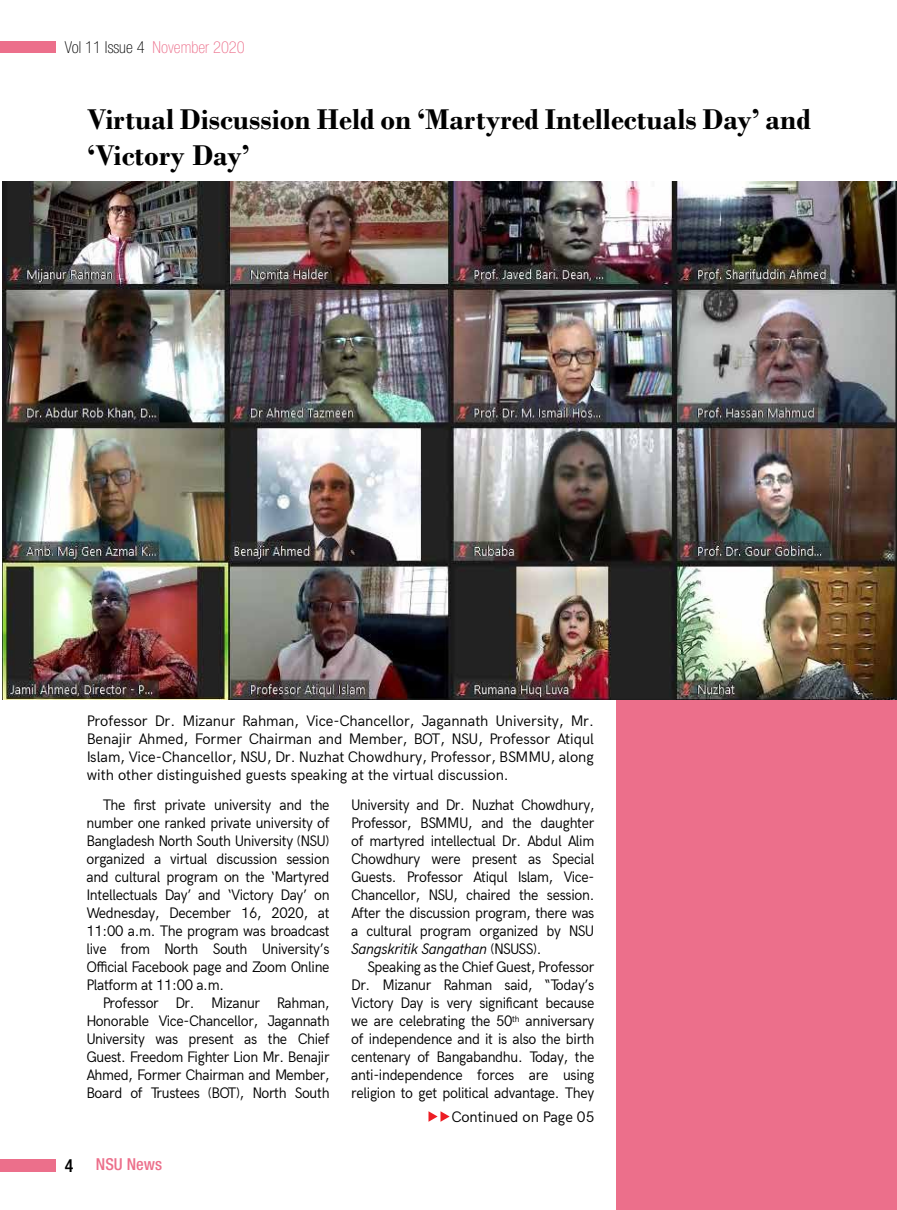
<style>
.page{position:relative;width:897px;height:1210px;background:#fff}
.page>*{position:absolute;margin:0;border:0;box-sizing:border-box;transform-origin:0 0}
.t1{font:700 30px/36px "Bodoni";color:#000}
.t2{font:100 condensed 16.5px "Helvetica Neue LT Pro";color:#ec6f8b}
.t3{font:500 condensed 16.5px "Helvetica Neue LT Pro";color:#ec6f8b}
.t4{font:15px/18px "Acari Sans";letter-spacing:-.02em;color:#000;text-align:justify;scale:.96 1}
.t5{font:15px/18px "Acari Sans";letter-spacing:-.02em;color:#000;text-align:justify}
.t6{font:15px "Acari Sans";color:#000}
.s1{color:#000}
.s2{font-size:18px;color:#000}
.s3{font-style:italic}
</style>
<div class="page">
<div style="left:0;top:1158px;width:56px;height:13px;background:#ec6f8b"></div>
<div style="left:0;top:41px;width:56px;height:11px;background:#ec6f8b"></div>
<div style="left:616px;top:692px;width:280px;height:518px;background:#ec6f8b"></div>
<img style="left:2px;top:182px;width:894px;height:517px">
<svg style="left:428px;top:1111px;width:21px;height:10px"></svg>
<p class="t2" style="left:65px;top:38px;width:181px"><span class="s1">Vol 11 Issue 4</span> November 2020</p>
<h1 class="t1" style="left:87px;top:101px;width:725px">Virtual Discussion Held on ‘Martyred Intellectuals Day’ and ‘Victory Day’</h1>
<p class="t5" style="left:87px;top:710px;width:508px">Professor Dr. Mizanur Rahman, Vice-Chancellor, Jagannath University, Mr.<br>Benajir Ahmed, Former Chairman and Member, BOT, NSU, Professor Atiqul Islam, Vice-Chancellor, NSU, Dr. Nuzhat Chowdhury, Professor, BSMMU, along with other distinguished guests speaking at the virtual discussion.</p>
<p class="t4" style="left:86px;top:794px;width:255px;text-indent:16px">The first private university and the number one ranked private university of Bangladesh North South University (NSU) organized a virtual discussion session and cultural program on the ‘Martyred Intellectuals Day’ and ‘Victory Day’ on Wednesday, December 16, 2020, at 11:00 a.m. The program was broadcast live from North South University’s Official Facebook page and Zoom Online Platform at 11:00 a.m.</p>
<p class="t4" style="left:86px;top:992px;width:255px;text-indent:16px">Professor Dr. Mizanur Rahman, Honorable Vice-Chancellor, Jagannath University was present as the Chief Guest. Freedom Fighter Lion Mr. Benajir Ahmed, Former Chairman and Member, Board of Trustees (BOT), North South</p>
<p class="t3" style="left:65px;top:1154px;width:99px"><span class="s2">4</span> NSU News</p>
<p class="t4" style="left:351px;top:794px;width:255px">University and Dr. Nuzhat Chowdhury, Professor, BSMMU, and the daughter of martyred intellectual Dr. Abdul Alim Chowdhury were present as Special Guests. Professor Atiqul Islam, Vice-Chancellor, NSU, chaired the session.<br>After the discussion program, there was a cultural program organized by NSU <span class="s3">Sangskritik Sangathan</span> (NSUSS).</p>
<p class="t4" style="left:351px;top:956px;width:255px;text-indent:16px">Speaking as the Chief Guest, Professor Dr. Mizanur Rahman said, “Today’s Victory Day is very significant because we are celebrating the 50<sup>th</sup> anniversary of independence and it is also the birth centenary of Bangabandhu. Today, the anti-independence forces are using religion to get political advantage. They</p>
<p class="t6" style="left:451px;top:1105px;width:144px">Continued on Page 05</p>
</div>
